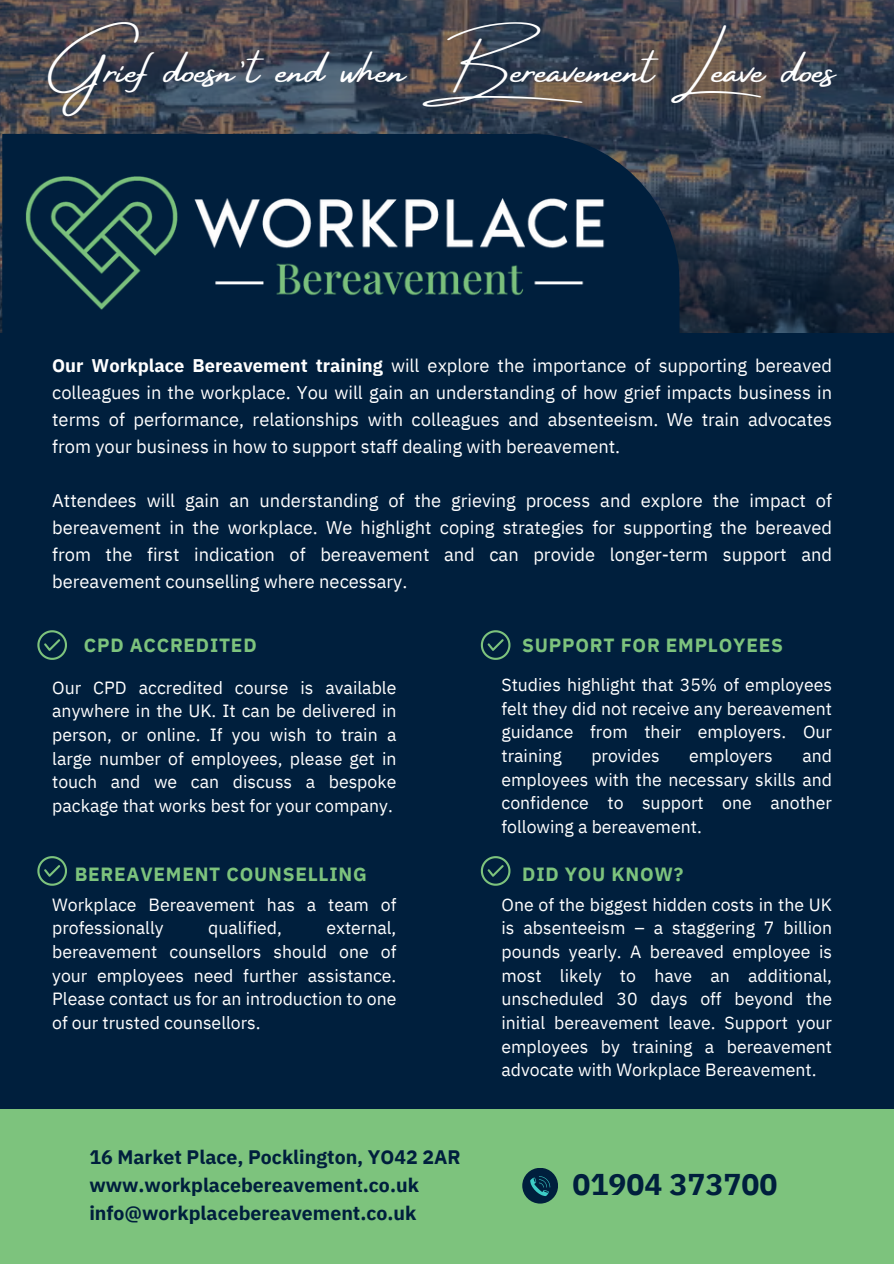
<style>
.page{position:relative;width:894px;height:1264px;background:#fff}
.page>*{position:absolute;margin:0;border:0;box-sizing:border-box;transform-origin:0 0}
.t1{font:45.75px "Amsterdam Four";color:#fff}
.t2{font:700 30px "IBM Plex Sans";color:#001f3d}
.t3{font:700 19.5px "IBM Plex Sans";color:#001f3d}
.t4{font:700 19.05px "IBM Plex Sans";letter-spacing:.04em;color:#7dc37d}
.t5{font:18.3px/27px "IBM Plex Sans";color:#fff;text-align:justify}
.t6{font:17.7px/23.7px "IBM Plex Sans";color:#fff;text-align:justify}
.s1{font-weight:700}
</style>
<div class="page">
<div style="left:0;top:0;width:893px;height:1263px;background:#001f3d"></div>
<div style="left:0;top:1109px;width:893px;height:154px;background:#7dc37d"></div>
<div style="left:522px;top:1167px;width:36px;height:36px;background:#001f3d;border-radius:50%"></div>
<svg style="left:530px;top:1176px;width:20px;height:19px"></svg>
<img style="left:0;top:0;width:893px;height:332px">
<svg style="left:2px;top:134px;width:677px;height:198px"></svg>
<svg style="left:37px;top:630px;width:30px;height:29px"></svg>
<svg style="left:480px;top:630px;width:30px;height:29px"></svg>
<svg style="left:37px;top:856px;width:30px;height:29px"></svg>
<svg style="left:480px;top:856px;width:30px;height:29px"></svg>
<img style="left:24px;top:176px;width:585px;height:134px">
<p class="t1" style="left:49px;top:45px;width:788px">Grief doesn’t end when Bereavement Leave does</p>
<p class="t5" style="left:52px;top:351px;width:781px"><span class="s1">Our Workplace Bereavement training</span> will explore the importance of supporting bereaved colleagues in the workplace. You will gain an understanding of how grief impacts business in terms of performance, relationships with colleagues and absenteeism. We train advocates from your business in how to support staff dealing with bereavement.</p>
<p class="t5" style="left:52px;top:486px;width:781px">Attendees will gain an understanding of the grieving process and explore the impact of bereavement in the workplace. We highlight coping strategies for supporting the bereaved from the first indication of bereavement and can provide longer-term support and bereavement counselling where necessary.</p>
<p class="t4" style="left:84px;top:632px;width:174px">CPD ACCREDITED</p>
<p class="t4" style="left:522px;top:632px;width:262px">SUPPORT FOR EMPLOYEES</p>
<p class="t6" style="left:52px;top:675px;width:345px">Our CPD accredited course is available anywhere in the UK. It can be delivered in person, or online. If you wish to train a large number of employees, please get in touch and we can discuss a bespoke package that works best for your company.</p>
<p class="t6" style="left:501px;top:672px;width:332px">Studies highlight that 35% of employees felt they did not receive any bereavement guidance from their employers. Our training</p>
<p class="t6" style="left:501px;top:743px;width:332px;text-indent:301px">and employees with the necessary skills and confidence to support one another following a bereavement.</p>
<p class="t6" style="left:591px;top:743px;width:70px">provides</p>
<p class="t6" style="left:689px;top:743px;width:85px">employers</p>
<p class="t4" style="left:75px;top:861px;width:293px">BEREAVEMENT COUNSELLING</p>
<p class="t4" style="left:522px;top:861px;width:163px">DID YOU KNOW?</p>
<p class="t6" style="left:52px;top:892px;width:345px">Workplace Bereavement has a team of professionally</p>
<p class="t6" style="left:52px;top:915px;width:345px;text-indent:274px">external, bereavement counsellors should one of your employees need further assistance.<br>Please contact us for an introduction to one of our trusted counsellors.</p>
<p class="t6" style="left:208px;top:915px;width:75px">qualified,</p>
<p class="t3" style="left:89px;top:1143px;width:373px">16 Market Place, Pocklington, YO42 2AR</p>
<p class="t3" style="left:89px;top:1171px;width:331px">www.workplacebereavement.co.uk</p>
<p class="t3" style="left:89px;top:1199px;width:328px">info@workplacebereavement.co.uk</p>
<p class="t6" style="left:501px;top:892px;width:332px">One of the biggest hidden costs in the UK is absenteeism – a staggering 7 billion pounds yearly. A bereaved employee is most likely to have an additional, unscheduled 30 days off beyond the initial bereavement leave. Support your employees by training a bereavement advocate with Workplace Bereavement.</p>
<p class="t2" style="left:572px;top:1164px;width:207px">01904 373700</p>
</div>
